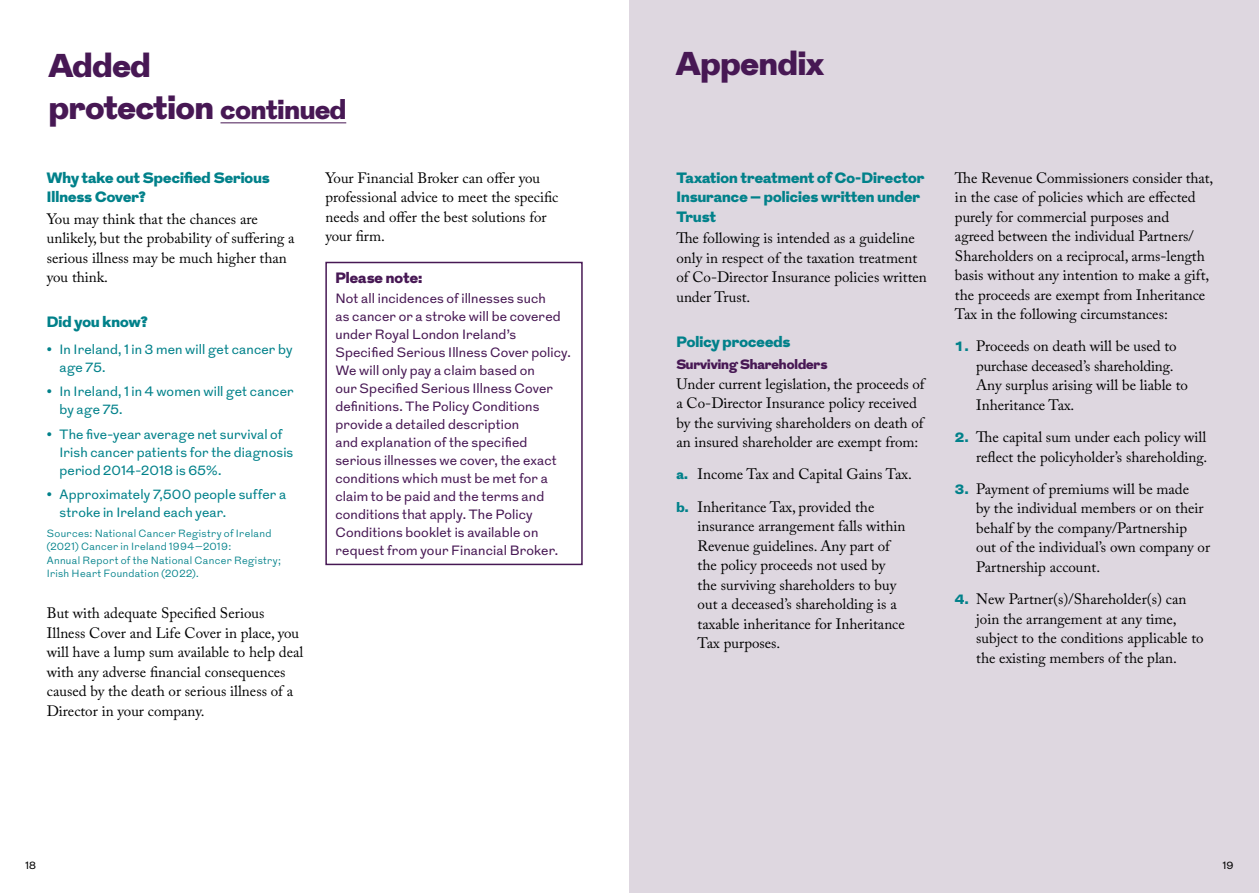
<style>
.page{position:relative;width:1259px;height:893px;background:#fff}
.page>*{position:absolute;margin:0;border:0;box-sizing:border-box;transform-origin:0 0}
.t1{font:900 33px/42px "Grot";color:#471854}
.t2{font:15px/19.5px "Adobe Caslon Pro";color:#000}
.t3{font:900 15px/19.5px "Grot";letter-spacing:.01em;color:#01818a}
.t4{font:900 15px "Grot";letter-spacing:.01em;color:#471854}
.t5{font:13.5px/18px "Grot";letter-spacing:.01em;color:#471854}
.t6{font:13.5px/18px "Grot";letter-spacing:.01em;color:#01818a}
.t7{font:900 13.5px "Grot";color:#471854}
.t8{font:300 10.5px/13.5px "Grot";letter-spacing:.03em;color:#01818a}
.t9{font:10.5px "Grot";color:#000}
.s1{font-size:27px}
.s2{font-family:"Grot";font-weight:900;font-size:13.5px;color:#01818a}
</style>
<div class="page">
<div style="left:629px;top:0;width:630px;height:893px;background:#ded7e0"></div>
<svg style="left:325px;top:261px;width:258px;height:305px"></svg>
<hr style="left:220px;top:123px;width:126px;height:1px;background:#471854">
<h1 class="t1" style="left:49px;top:46px;width:299px">Added<br>protection <span class="s1">continued</span></h1>
<p class="t3" style="left:47px;top:169px;width:224px">Why take out Specified Serious<br>Illness Cover?</p>
<p class="t2" style="left:47px;top:209px;width:249px">You may think that the chances are unlikely, but the probability of suffering a serious illness may be much higher than you think.</p>
<p class="t3" style="left:47px;top:313px;width:103px">Did you know?</p>
<p class="t6" style="left:60px;top:340px;width:234px;text-indent:-13px">• In Ireland, 1 in 3 men will get cancer by age 75.</p>
<p class="t6" style="left:60px;top:383px;width:236px;text-indent:-13px">• In Ireland, 1 in 4 women will get cancer by age 75.</p>
<p class="t6" style="left:60px;top:425px;width:235px;text-indent:-13px">• The five-year average net survival of<br>Irish cancer patients for the diagnosis period 2014-2018 is 65%.</p>
<p class="t6" style="left:60px;top:486px;width:228px;text-indent:-13px">• Approximately 7,500 people suffer a stroke in Ireland each year.</p>
<p class="t8" style="left:47px;top:527px;width:236px">Sources: National Cancer Registry of Ireland (2021) Cancer in Ireland 1994–2019:<br>Annual Report of the National Cancer Registry; Irish Heart Foundation (2022).</p>
<p class="t2" style="left:47px;top:603px;width:258px">But with adequate Specified Serious Illness Cover and Life Cover in place, you will have a lump sum available to help deal with any adverse financial consequences caused by the death or serious illness of a Director in your company.</p>
<p class="t2" style="left:325px;top:168px;width:234px">Your Financial Broker can offer you professional advice to meet the specific needs and offer the best solutions for your firm.</p>
<p class="t4" style="left:335px;top:267px;width:89px">Please note:</p>
<p class="t5" style="left:335px;top:290px;width:237px">Not all incidences of illnesses such<br>as cancer or a stroke will be covered under Royal London Ireland’s Specified Serious Illness Cover policy.<br>We will only pay a claim based on<br>our Specified Serious Illness Cover definitions. The Policy Conditions provide a detailed description<br>and explanation of the specified serious illnesses we cover, the exact conditions which must be met for a claim to be paid and the terms and conditions that apply. The Policy Conditions booklet is available on request from your Financial Broker.</p>
<h1 class="t1" style="left:676px;top:44px;width:148px">Appendix</h1>
<p class="t3" style="left:676px;top:169px;width:249px">Taxation treatment of Co‑Director<br>Insurance – policies written under<br>Trust</p>
<p class="t2" style="left:676px;top:228px;width:252px">The following is intended as a guideline only in respect of the taxation treatment of Co‑Director Insurance policies written under Trust.</p>
<p class="t3" style="left:676px;top:333px;width:116px">Policy proceeds</p>
<p class="t7" style="left:676px;top:355px;width:153px">Surviving Shareholders</p>
<p class="t2" style="left:676px;top:374px;width:250px">Under current legislation, the proceeds of a Co-Director Insurance policy received by the surviving shareholders on death of an insured shareholder are exempt from:</p>
<p class="t2" style="left:676px;top:458px;width:237px;line-height:32.2px"><span class="s2">a.</span> Income Tax and Capital Gains Tax. <span class="s2">b.</span> Inheritance Tax, provided the</p>
<p class="t2" style="left:697px;top:516px;width:209px">insurance arrangement falls within<br>Revenue guidelines. Any part of the policy proceeds not used by the surviving shareholders to buy out a deceased’s shareholding is a taxable inheritance for Inheritance<br>Tax purposes.</p>
<p class="t2" style="left:955px;top:168px;width:260px">The Revenue Commissioners consider that, in the case of policies which are effected purely for commercial purposes and<br>agreed between the individual Partners/ Shareholders on a reciprocal, arms-length basis without any intention to make a gift, the proceeds are exempt from Inheritance Tax in the following circumstances:</p>
<p class="t2" style="left:976px;top:336px;width:213px;text-indent:-21px"><span class="s2">1.</span> Proceeds on death will be used to purchase deceased’s shareholding.<br>Any surplus arising will be liable to<br>Inheritance Tax.</p>
<p class="t2" style="left:955px;top:427px;width:254px;text-align:right"><span class="s2">2.</span> The capital sum under each policy will reflect the policyholder’s shareholding.</p>
<p class="t2" style="left:976px;top:479px;width:235px;text-indent:-21px"><span class="s2">3.</span> Payment of premiums will be made<br>by the individual members or on their behalf by the company/Partnership out of the individual’s own company or Partnership account.</p>
<p class="t2" style="left:976px;top:589px;width:229px;text-indent:-21px"><span class="s2">4.</span> New Partner(s)/Shareholder(s) can join the arrangement at any time, subject to the conditions applicable to the existing members of the plan.</p>
<p class="t9" style="left:26px;top:859px;width:12px">18</p>
<p class="t9" style="left:1222px;top:859px;width:12px">19</p>
</div>
